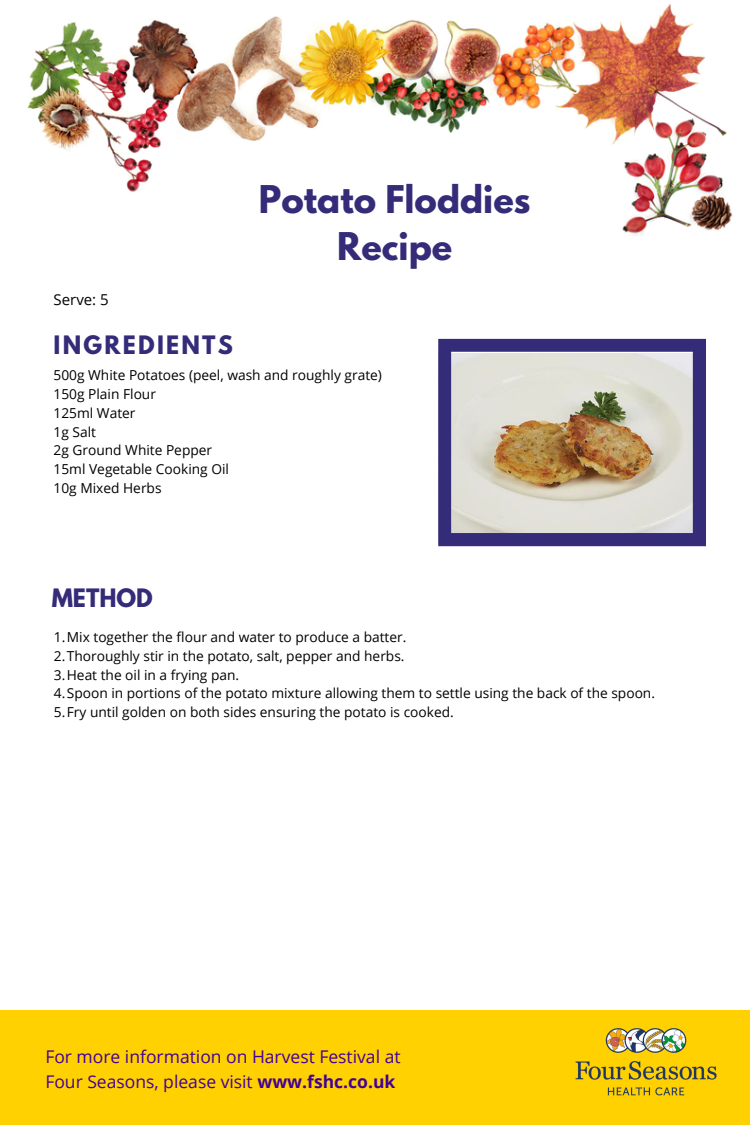
<style>
.page{position:relative;width:750px;height:1125px;background:#fff}
.page>*{position:absolute;margin:0;border:0;box-sizing:border-box;transform-origin:0 0}
.t1{font:700 33.88px/47.1px "League Spartan";color:#342c78;text-align:center}
.t2{font:700 22.5px "League Spartan";letter-spacing:.1em;color:#342c78}
.t3{font:17.5px/24.4px "Open Sans";color:#430098}
.t4{font:15px "Open Sans";color:#000}
.t5{font:13.75px/18.8px "Open Sans";color:#000}
.s1{font-weight:700}
</style>
<div class="page">
<img style="left:27px;top:4px;width:706px;height:232px">
<div style="left:169px;top:159px;width:412px;height:111px;background:#fff"></div>
<svg style="left:438px;top:339px;width:268px;height:207px;background:#b1a7a7"></svg>
<div style="left:0;top:1010px;width:750px;height:115px;background:#ffd100"></div>
<img style="left:575px;top:1028px;width:142px;height:68px">
<p class="t4" style="left:54px;top:289px;width:57px">Serve: 5</p>
<h1 class="t1" style="left:259px;top:180px;width:273px">Potato Floddies<br>Recipe</h1>
<h2 class="t2" style="left:54px;top:334px;width:181px">INGREDIENTS</h2>
<p class="t5" style="left:54px;top:366px;width:330px">500g White Potatoes (peel, wash and roughly grate)<br>150g Plain Flour<br>125ml Water<br>1g Salt<br>2g Ground White Pepper<br>15ml Vegetable Cooking Oil<br>10g Mixed Herbs</p>
<h2 class="t2" style="left:52px;top:587px;width:103px">METHOD</h2>
<p class="t5" style="left:54px;top:627px;width:603px">1.Mix together the flour and water to produce a batter.<br>2.Thoroughly stir in the potato, salt, pepper and herbs.<br>3.Heat the oil in a frying pan.<br>4.Spoon in portions of the potato mixture allowing them to settle using the back of the spoon.<br>5.Fry until golden on both sides ensuring the potato is cooked.</p>
<p class="t3" style="left:45px;top:1044px;width:357px">For more information on Harvest Festival at<br>Four Seasons, please visit <span class="s1">www.fshc.co.uk</span></p>
</div>
